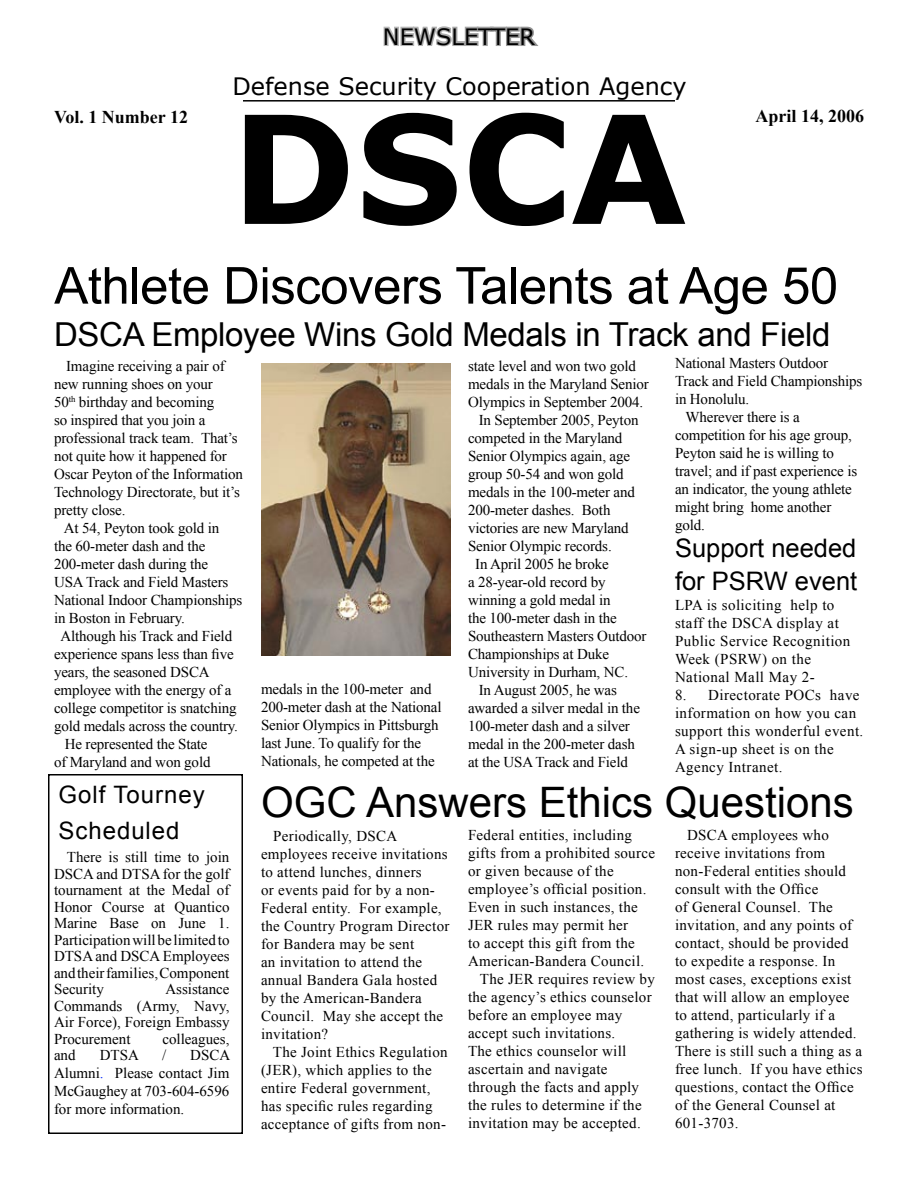
<style>
.page{position:relative;width:918px;height:1188px;background:#fff}
.page>*{position:absolute;margin:0;border:0;box-sizing:border-box;transform-origin:0 0}
.t1{font:700 150px "Verdana";color:#000}
.t2{font:51px "Arial";letter-spacing:-.01em;color:#000}
.t3{font:42px "Arial";color:#000}
.t4{font:33px "Arial";letter-spacing:-.01em;color:#000}
.t5{font:25.5px/33px "Arial";color:#000}
.t6{font:24px "Verdana";color:#000}
.t7{font:24px/36px "Arial";letter-spacing:.04em;color:#000}
.t8{font:22.5px "Verdana";color:#000}
.t9{font:700 18px "Times New Roman";color:#000}
.t10{font:15px/16.5px "Times New Roman";color:#000;text-align:justify}
.t11{font:15px/18px "Times New Roman";letter-spacing:.02em;color:#000}
.t12{font:15px/18px "Times New Roman";letter-spacing:.03em;color:#000}
.s1{color:#0027fb}
</style>
<div class="page">
<svg style="left:383px;top:26px;width:156px;height:21px"></svg>
<hr style="left:243px;top:100px;width:432px;height:2px;background:#000">
<div style="left:48px;top:774px;width:195px;height:360px;border:2px solid #000"></div>
<img style="left:261px;top:364px;width:189px;height:291px">
<h3 class="t8" style="left:383px;top:22px;width:154px">NEWSLETTER</h3>
<h3 class="t6" style="left:232px;top:71px;width:456px">Defense Security Cooperation Agency</h3>
<p class="t9" style="left:54px;top:104px;width:136px">Vol. 1 Number 12</p>
<p class="t9" style="left:755px;top:104px;width:110px">April 14, 2006</p>
<h1 class="t1" style="left:231px;top:74px;width:457px">DSCA</h1>
<h2 class="t2" style="left:54px;top:252px;width:785px">Athlete Discovers Talents at Age 50</h2>
<h3 class="t4" style="left:54px;top:313px;width:778px">DSCA Employee Wins Gold Medals in Track and Field</h3>
<p class="t10" style="left:66px;top:358px;width:160px">Imagine receiving a pair of</p>
<p class="t10" style="left:54px;top:376px;width:160px">new running shoes on your</p>
<p class="t10" style="left:54px;top:394px;width:162px">50<sup>th</sup> birthday and becoming</p>
<p class="t10" style="left:54px;top:412px;width:153px">so inspired that you join a</p>
<p class="t10" style="left:54px;top:430px;width:185px">professional track team. That’s</p>
<p class="t10" style="left:54px;top:448px;width:174px">not quite how it happened for</p>
<p class="t10" style="left:54px;top:466px;width:191px">Oscar Peyton of the Information</p>
<p class="t10" style="left:54px;top:484px;width:187px">Technology Directorate, but it’s</p>
<p class="t10" style="left:54px;top:502px;width:73px">pretty close.</p>
<p class="t10" style="left:64px;top:520px;width:157px">At 54, Peyton took gold in</p>
<p class="t10" style="left:54px;top:538px;width:153px">the 60-meter dash and the</p>
<p class="t10" style="left:54px;top:556px;width:156px">200-meter dash during the</p>
<p class="t10" style="left:54px;top:574px;width:176px">USA Track and Field Masters</p>
<p class="t10" style="left:54px;top:592px;width:190px">National Indoor Championships</p>
<p class="t10" style="left:54px;top:610px;width:132px">in Boston in February.</p>
<p class="t10" style="left:60px;top:628px;width:173px">Although his Track and Field</p>
<p class="t10" style="left:54px;top:646px;width:181px">experience spans less than five</p>
<p class="t10" style="left:54px;top:664px;width:157px">years, the seasoned DSCA</p>
<p class="t10" style="left:54px;top:682px;width:179px">employee with the energy of a</p>
<p class="t10" style="left:54px;top:700px;width:184px">college competitor is snatching</p>
<p class="t10" style="left:54px;top:718px;width:186px">gold medals across the country.</p>
<p class="t10" style="left:65px;top:736px;width:144px">He represented the State</p>
<p class="t10" style="left:54px;top:754px;width:158px">of Maryland and won gold</p>
<h3 class="t7" style="left:58px;top:777px;width:148px">Golf Tourney<br>Scheduled</h3>
<p class="t10" style="left:54px;top:849px;width:177px;text-indent:13px">There is still time to join DSCA and DTSA for the golf tournament at the Medal of Honor Course at Quantico Marine Base on June 1.<br>Participation will be limited to DTSA and DSCA Employees and their families, Component Security</p>
<p class="t10" style="left:54px;top:981px;width:177px;text-indent:111px">Assistance Commands (Army, Navy, Air Force), Foreign Embassy Procurement</p>
<p class="t10" style="left:162px;top:1030px;width:69px">colleagues,</p>
<p class="t10" style="left:54px;top:1047px;width:23px">and</p>
<p class="t10" style="left:100px;top:1047px;width:41px">DTSA</p>
<p class="t10" style="left:162px;top:1047px;width:6px">/</p>
<p class="t10" style="left:54px;top:1046px;width:178px;line-height:18px;text-indent:136px">DSCA Alumni<span class="s1">.</span> Please contact Jim McGaughey at 703-604-6596 for more information.</p>
<p class="t10" style="left:261px;top:680px;width:182px;line-height:18px;text-align:left">medals in the 100-meter and<br>200-meter dash at the National<br>Senior Olympics in Pittsburgh last June. To qualify for the<br>Nationals, he competed at the</p>
<p class="t10" style="left:468px;top:357px;width:170px">state level and won two gold</p>
<p class="t10" style="left:468px;top:375px;width:182px">medals in the Maryland Senior</p>
<p class="t10" style="left:468px;top:393px;width:177px">Olympics in September 2004.</p>
<p class="t10" style="left:479px;top:411px;width:161px">In September 2005, Peyton</p>
<p class="t10" style="left:468px;top:429px;width:156px">competed in the Maryland</p>
<p class="t10" style="left:468px;top:447px;width:164px">Senior Olympics again, age</p>
<p class="t10" style="left:468px;top:465px;width:157px">group 50-54 and won gold</p>
<p class="t10" style="left:468px;top:483px;width:168px">medals in the 100-meter and</p>
<p class="t10" style="left:468px;top:501px;width:144px">200-meter dashes. Both</p>
<p class="t10" style="left:468px;top:519px;width:162px">victories are new Maryland</p>
<p class="t10" style="left:468px;top:537px;width:145px">Senior Olympic records.</p>
<p class="t10" style="left:475px;top:555px;width:135px">In April 2005 he broke</p>
<p class="t10" style="left:468px;top:573px;width:139px">a 28-year-old record by</p>
<p class="t10" style="left:468px;top:591px;width:144px">winning a gold medal in</p>
<p class="t10" style="left:468px;top:609px;width:150px">the 100-meter dash in the</p>
<p class="t10" style="left:468px;top:627px;width:180px">Southeastern Masters Outdoor</p>
<p class="t10" style="left:468px;top:645px;width:143px">Championships at Duke</p>
<p class="t10" style="left:468px;top:663px;width:162px">University in Durham, NC.</p>
<p class="t10" style="left:479px;top:681px;width:140px">In August 2005, he was</p>
<p class="t10" style="left:468px;top:699px;width:174px">awarded a silver medal in the</p>
<p class="t10" style="left:468px;top:717px;width:163px">100-meter dash and a silver</p>
<p class="t10" style="left:468px;top:735px;width:168px">medal in the 200-meter dash</p>
<p class="t10" style="left:468px;top:753px;width:162px">at the USA Track and Field</p>
<p class="t10" style="left:675px;top:355px;width:155px">National Masters Outdoor</p>
<p class="t10" style="left:675px;top:373px;width:189px">Track and Field Championships</p>
<p class="t10" style="left:675px;top:391px;width:76px">in Honolulu.</p>
<p class="t10" style="left:686px;top:409px;width:116px">Wherever there is a</p>
<p class="t10" style="left:675px;top:427px;width:178px">competition for his age group,</p>
<p class="t10" style="left:675px;top:445px;width:160px">Peyton said he is willing to</p>
<p class="t10" style="left:675px;top:463px;width:184px">travel; and if past experience is</p>
<p class="t10" style="left:675px;top:481px;width:178px">an indicator, the young athlete</p>
<p class="t10" style="left:675px;top:499px;width:158px">might bring home another</p>
<p class="t10" style="left:675px;top:517px;width:31px">gold.</p>
<h3 class="t5" style="left:675px;top:531px;width:184px">Support needed for PSRW event</h3>
<p class="t12" style="left:675px;top:595px;width:177px">LPA is soliciting help to staff the DSCA display at<br>Public Service Recognition<br>Week (PSRW) on the<br>National Mall May 2-</p>
<p class="t12" style="left:675px;top:685px;width:190px">8. Directorate POCs have information on how you can support this wonderful event.<br>A sign-up sheet is on the<br>Agency Intranet.</p>
<h3 class="t3" style="left:261px;top:775px;width:594px">OGC Answers Ethics Questions</h3>
<p class="t11" style="left:261px;top:827px;width:190px;text-indent:12px">Periodically, DSCA employees receive invitations to attend lunches, dinners<br>or events paid for by a non-<br>Federal entity. For example, the Country Program Director for Bandera may be sent<br>an invitation to attend the annual Bandera Gala hosted by the American-Bandera<br>Council. May she accept the invitation?</p>
<p class="t11" style="left:261px;top:1043px;width:188px;text-indent:12px">The Joint Ethics Regulation (JER), which applies to the entire Federal government, has specific rules regarding acceptance of gifts from non-</p>
<p class="t11" style="left:468px;top:825px;width:166px">Federal entities, including</p>
<p class="t11" style="left:468px;top:843px;width:189px">gifts from a prohibited source</p>
<p class="t11" style="left:468px;top:861px;width:147px">or given because of the</p>
<p class="t11" style="left:468px;top:879px;width:180px">employee’s official position.</p>
<p class="t11" style="left:468px;top:897px;width:171px">Even in such instances, the</p>
<p class="t11" style="left:468px;top:915px;width:162px">JER rules may permit her</p>
<p class="t11" style="left:468px;top:933px;width:168px">to accept this gift from the</p>
<p class="t11" style="left:468px;top:951px;width:178px">American-Bandera Council.</p>
<p class="t11" style="left:480px;top:969px;width:176px">The JER requires review by</p>
<p class="t11" style="left:468px;top:987px;width:185px">the agency’s ethics counselor</p>
<p class="t11" style="left:468px;top:1005px;width:156px">before an employee may</p>
<p class="t11" style="left:468px;top:1023px;width:149px">accept such invitations.</p>
<p class="t11" style="left:468px;top:1041px;width:160px">The ethics counselor will</p>
<p class="t11" style="left:468px;top:1059px;width:141px">ascertain and navigate</p>
<p class="t11" style="left:468px;top:1077px;width:173px">through the facts and apply</p>
<p class="t11" style="left:468px;top:1095px;width:175px">the rules to determine if the</p>
<p class="t11" style="left:468px;top:1113px;width:174px">invitation may be accepted.</p>
<p class="t11" style="left:675px;top:826px;width:189px;text-indent:12px">DSCA employees who receive invitations from non-Federal entities should consult with the Office<br>of General Counsel. The invitation, and any points of contact, should be provided to expedite a response. In most cases, exceptions exist that will allow an employee to attend, particularly if a gathering is widely attended.<br>There is still such a thing as a free lunch. If you have ethics questions, contact the Office of the General Counsel at<br>601-3703.</p>
</div>
